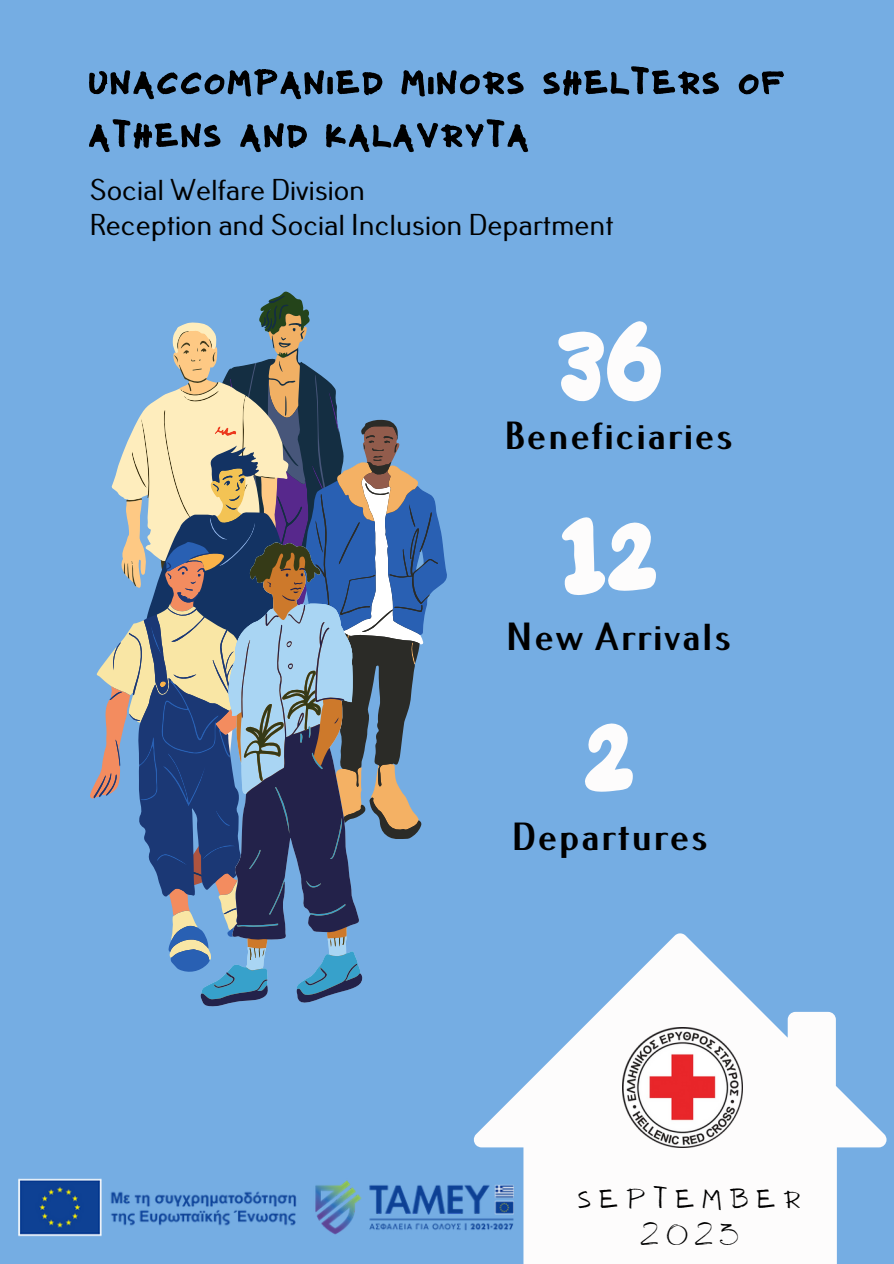
<style>
.page{position:relative;width:894px;height:1264px;background:#fff}
.page>*{position:absolute;margin:0;border:0;box-sizing:border-box;transform-origin:0 0}
.t1{font:105px "NF Lepetitcochon Regular";color:#fdfcfc}
.t2{font:700 39px "Pfennig";letter-spacing:.04em;color:#000}
.t3{font:37.5px/37.2px "NF ANTIO Regular";letter-spacing:.19em;color:#000;text-align:center}
.t4{font:30px "Pfennig";color:#000}
</style>
<div class="page">
<div style="left:0;top:0;width:893px;height:1263px;background:#75ade3"></div>
<svg style="left:111px;top:443px;width:16px;height:99px"></svg>
<svg style="left:93px;top:553px;width:34px;height:246px"></svg>
<svg style="left:127px;top:291px;width:320px;height:708px"></svg>
<svg style="left:473px;top:933px;width:412px;height:330px;fill:#fdfcfc"></svg>
<img style="left:622px;top:1027px;width:120px;height:120px">
<img style="left:18px;top:1156px;width:520px;height:102px">
<svg style="left:543px;top:66px;width:241px;height:30px"></svg>
<svg style="left:89px;top:69px;width:440px;height:84px"></svg>
<h2 class="t4" style="left:89px;top:168px;width:277px">Social Welfare Division</h2>
<p class="t4" style="left:89px;top:203px;width:526px">Reception and Social Inclusion Department</p>
<p class="t1" style="left:556px;top:290px;width:107px">36</p>
<p class="t2" style="left:504px;top:407px;width:230px">Beneficiaries</p>
<p class="t1" style="left:560px;top:482px;width:99px">12</p>
<p class="t2" style="left:506px;top:608px;width:227px">New Arrivals</p>
<p class="t1" style="left:583px;top:683px;width:52px">2</p>
<p class="t2" style="left:511px;top:808px;width:198px">Departures</p>
<p class="t3" style="left:577px;top:1177px;width:225px">SEPTEMBER<br>2023</p>
</div>
